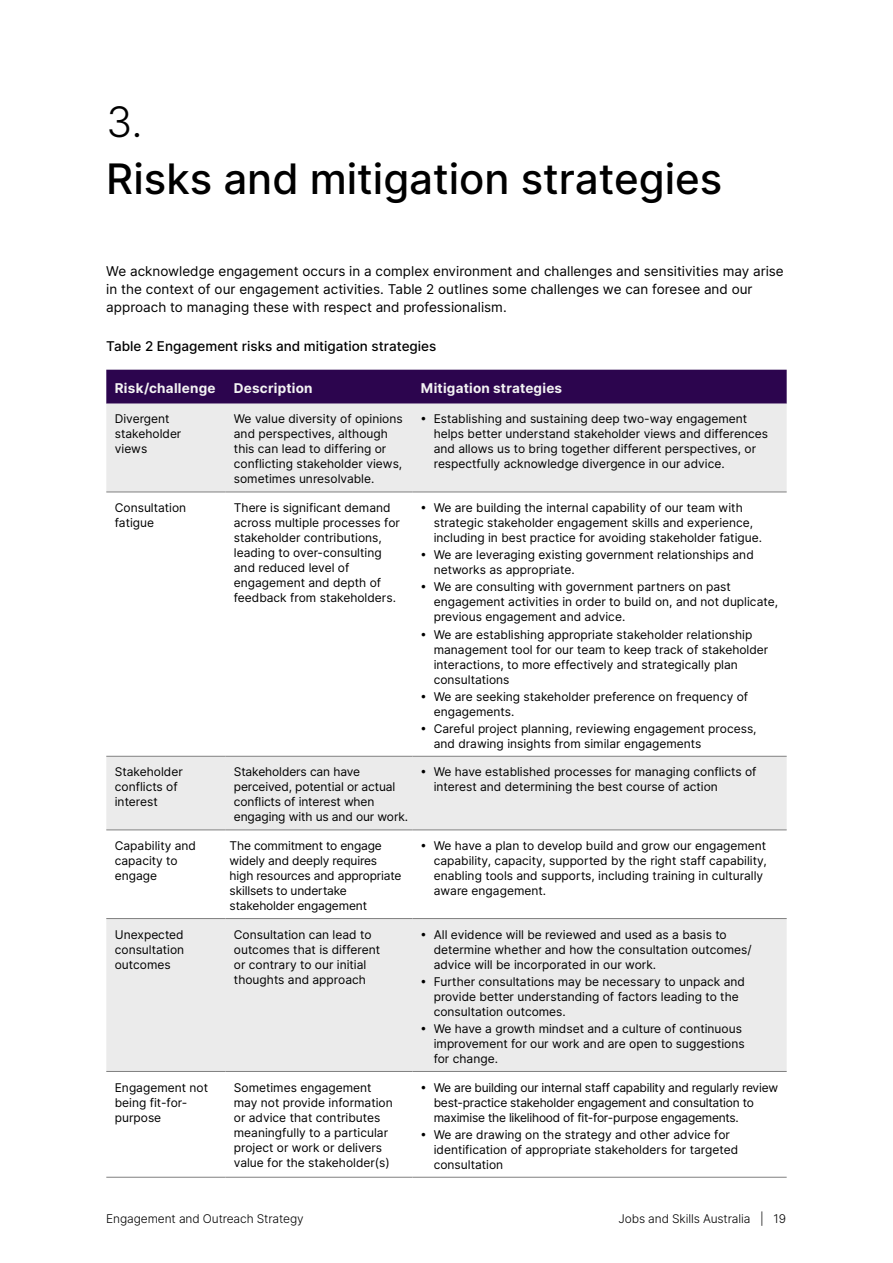
<style>
.page{position:relative;width:893px;height:1263px;background:#fff}
.page>*{position:absolute;margin:0;border:0;box-sizing:border-box;transform-origin:0 0}
.JSA_int_H1{font:500 42px/57px "Inter";color:#000}
.JSA_Int_Body{font:13.5px/18px "Inter";color:#000}
.JSA_Int_Table_header{font:700 13.5px "Inter";letter-spacing:.015em;color:#f3f3f3}
.JSA_Int_Figure_title{font:500 13.5px "Inter";color:#000}
.JSA_Int_table_body{font:12px/15px "Inter";color:#000}
.JSA_Int_table_body-2{font:12px/15px "Inter";letter-spacing:-.02em;color:#000}
.t1{font:300 12px "Inter";letter-spacing:-.01em;color:#000}
.s1{font-weight:300}
</style>
<div class="page">
<div style="left:106px;top:370px;width:681px;height:34px;background:#2c054e"></div>
<svg style="left:106px;top:404px;width:681px;height:667px"></svg>
<hr style="left:106px;top:492px;width:119px;height:1px;background:#808080">
<hr style="left:225px;top:492px;width:187px;height:1px;background:#808080">
<hr style="left:412px;top:492px;width:375px;height:1px;background:#808080">
<hr style="left:106px;top:756px;width:119px;height:1px;background:#808080">
<hr style="left:225px;top:756px;width:187px;height:1px;background:#808080">
<hr style="left:412px;top:756px;width:375px;height:1px;background:#808080">
<hr style="left:106px;top:829px;width:119px;height:1px;background:#808080">
<hr style="left:225px;top:829px;width:187px;height:1px;background:#808080">
<hr style="left:412px;top:829px;width:375px;height:1px;background:#808080">
<hr style="left:106px;top:918px;width:119px;height:1px;background:#808080">
<hr style="left:225px;top:918px;width:187px;height:1px;background:#808080">
<hr style="left:412px;top:918px;width:375px;height:1px;background:#808080">
<hr style="left:106px;top:1071px;width:119px;height:1px;background:#808080">
<hr style="left:225px;top:1071px;width:187px;height:1px;background:#808080">
<hr style="left:412px;top:1071px;width:375px;height:1px;background:#808080">
<hr style="left:106px;top:1177px;width:119px;height:1px;background:#808080">
<hr style="left:225px;top:1177px;width:187px;height:1px;background:#808080">
<hr style="left:412px;top:1177px;width:375px;height:1px;background:#808080">
<svg style="left:422px;top:417px;width:3px;height:4px"></svg>
<svg style="left:422px;top:553px;width:3px;height:4px"></svg>
<svg style="left:422px;top:585px;width:3px;height:4px"></svg>
<svg style="left:422px;top:632px;width:3px;height:4px"></svg>
<svg style="left:422px;top:694px;width:3px;height:4px"></svg>
<svg style="left:422px;top:770px;width:3px;height:4px"></svg>
<svg style="left:422px;top:932px;width:3px;height:4px"></svg>
<h1 class="JSA_int_H1" style="left:106px;top:92px;width:618px"><span class="s1">3.<br></span>Risks and mitigation strategies</h1>
<p class="JSA_Int_Body" style="left:106px;top:261px;width:679px">We acknowledge engagement occurs in a complex environment and challenges and sensitivities may arise in the context of our engagement activities. Table 2 outlines some challenges we can foresee and our approach to managing these with respect and professionalism.</p>
<p class="JSA_Int_Figure_title" style="left:106px;top:336px;width:332px">Table 2 Engagement risks and mitigation strategies</p>
<p class="JSA_Int_Table_header" style="left:115px;top:378px;width:102px">Risk/challenge</p>
<p class="JSA_Int_Table_header" style="left:234px;top:378px;width:80px">Description</p>
<p class="JSA_Int_Table_header" style="left:421px;top:378px;width:143px">Mitigation strategies</p>
<p class="JSA_Int_table_body" style="left:115px;top:411px;width:68px">Divergent stakeholder views</p>
<p class="JSA_Int_table_body" style="left:234px;top:411px;width:170px">We value diversity of opinions and perspectives, although this can lead to differing or conflicting stakeholder views, sometimes unresolvable.</p>
<p class="JSA_Int_table_body" style="left:434px;top:411px;width:336px">Establishing and sustaining deep two-way engagement helps better understand stakeholder views and differences and allows us to bring together different perspectives, or respectfully acknowledge divergence in our advice.</p>
<p class="JSA_Int_table_body" style="left:115px;top:500px;width:73px">Consultation fatigue</p>
<p class="JSA_Int_table_body" style="left:234px;top:500px;width:168px">There is significant demand across multiple processes for stakeholder contributions, leading to over-consulting and reduced level of engagement and depth of feedback from stakeholders.</p>
<p class="JSA_Int_table_body" style="left:434px;top:500px;width:330px">We are building the internal capability of our team with strategic stakeholder engagement skills and experience, including in best practice for avoiding stakeholder fatigue.</p>
<p class="JSA_Int_table_body" style="left:434px;top:547px;width:322px">We are leveraging existing government relationships and networks as appropriate.</p>
<p class="JSA_Int_table_body" style="left:434px;top:579px;width:346px">We are consulting with government partners on past engagement activities in order to build on, and not duplicate, previous engagement and advice.</p>
<p class="JSA_Int_table_body" style="left:434px;top:626px;width:336px">We are establishing appropriate stakeholder relationship management tool for our team to keep track of stakeholder interactions, to more effectively and strategically plan consultations</p>
<p class="JSA_Int_table_body" style="left:434px;top:688px;width:316px">We are seeking stakeholder preference on frequency of engagements.</p>
<p class="JSA_Int_table_body" style="left:434px;top:721px;width:324px">Careful project planning, reviewing engagement process, and drawing insights from similar engagements</p>
<p class="JSA_Int_table_body" style="left:115px;top:764px;width:70px">Stakeholder conflicts of interest</p>
<p class="JSA_Int_table_body" style="left:234px;top:764px;width:176px">Stakeholders can have perceived, potential or actual conflicts of interest when engaging with us and our work.</p>
<p class="JSA_Int_table_body" style="left:434px;top:764px;width:324px">We have established processes for managing conflicts of interest and determining the best course of action</p>
<p class="JSA_Int_table_body" style="left:115px;top:838px;width:83px">Capability and capacity to engage</p>
<p class="JSA_Int_table_body" style="left:230px;top:838px;width:173px">The commitment to engage widely and deeply requires high resources and appropriate skillsets to undertake stakeholder engagement</p>
<p class="JSA_Int_table_body" style="left:434px;top:838px;width:335px">We have a plan to develop build and grow our engagement capability, capacity, supported by the right staff capability, enabling tools and supports, including training in culturally aware engagement.</p>
<p class="JSA_Int_table_body" style="left:115px;top:926px;width:71px;text-align:justify">Unexpected consultation outcomes</p>
<p class="JSA_Int_table_body" style="left:234px;top:926px;width:148px">Consultation can lead to outcomes that is different or contrary to our initial thoughts and approach</p>
<p class="JSA_Int_table_body" style="left:434px;top:926px;width:319px">All evidence will be reviewed and used as a basis to determine whether and how the consultation outcomes/ advice will be incorporated in our work.</p>
<p class="JSA_Int_table_body" style="left:434px;top:974px;width:313px">Further consultations may be necessary to unpack and provide better understanding of factors leading to the consultation outcomes.</p>
<p class="JSA_Int_table_body" style="left:434px;top:1021px;width:312px">We have a growth mindset and a culture of continuous improvement for our work and are open to suggestions for change.</p>
<p class="JSA_Int_table_body" style="left:115px;top:1079px;width:95px">Engagement not being fit-for&shy;purpose</p>
<p class="JSA_Int_table_body" style="left:234px;top:1079px;width:160px">Sometimes engagement may not provide information or advice that contributes meaningfully to a particular project or work or delivers value for the stakeholder(s)</p>
<p class="JSA_Int_table_body-2" style="left:434px;top:1079px;width:346px">We are building our internal staff capability and regularly review best-practice stakeholder engagement and consultation to maximise the likelihood of fit-for-purpose engagements.</p>
<p class="JSA_Int_table_body" style="left:434px;top:1126px;width:306px">We are drawing on the strategy and other advice for identification of appropriate stakeholders for targeted consultation</p>
<p class="t1" style="left:106px;top:1210px;width:199px">Engagement and Outreach Strategy</p>
<p class="t1" style="left:618px;top:1210px;width:169px">Jobs and Skills Australia | 19</p>
</div>
